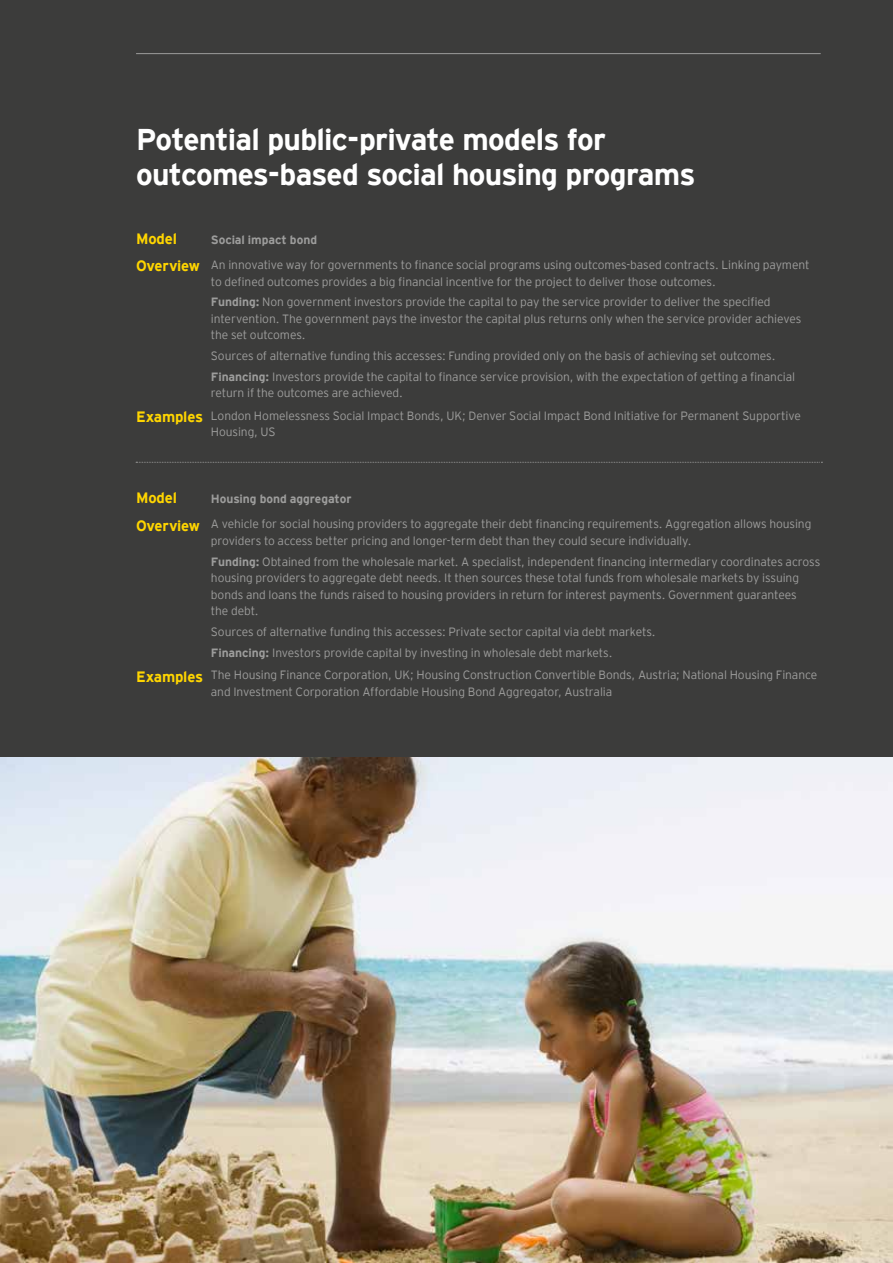
<style>
.page{position:relative;width:893px;height:1263px;background:#fff}
.page>*{position:absolute;margin:0;border:0;box-sizing:border-box;transform-origin:0 0}
.t1{font:700 30px/34.5px "EY Interstate";letter-spacing:-.025em;color:#fff}
.t2{font:700 15px "EY Interstate";letter-spacing:-.015em;color:#ffd500}
.t3{font:300 12px/16.5px "EY Interstate";letter-spacing:-.01em;color:#9d9d9c}
.t4{font:700 12px "EY Interstate";letter-spacing:-.005em;color:#9d9d9c}
.s1{font-weight:700}
</style>
<div class="page">
<div style="left:0;top:0;width:893px;height:758px;background:#3c3c3b"></div>
<hr style="left:136px;top:53px;width:685px;height:1px;background:#9d9d9c">
<img style="left:0;top:758px;width:893px;height:505px">
<svg style="left:136px;top:462px;width:686px;height:1px"></svg>
<h1 class="t1" style="left:136px;top:121px;width:561px">Potential public-private models for outcomes-based social housing programs</h1>
<p class="t2" style="left:136px;top:228px;width:42px">Model</p>
<p class="t4" style="left:211px;top:231px;width:108px">Social impact bond</p>
<p class="t2" style="left:136px;top:255px;width:65px">Overview</p>
<p class="t3" style="left:211px;top:256px;width:600px">An innovative way for governments to finance social programs using outcomes-based contracts. Linking payment to defined outcomes provides a big financial incentive for the project to deliver those outcomes.</p>
<p class="t3" style="left:211px;top:293px;width:592px"><span class="s1">Funding:</span> Non government investors provide the capital to pay the service provider to deliver the specified intervention. The government pays the investor the capital plus returns only when the service provider achieves the set outcomes.</p>
<p class="t3" style="left:211px;top:345px;width:586px;line-height:20.7px">Sources of alternative funding this accesses: Funding provided only on the basis of achieving set outcomes.<br><span class="s1">Financing:</span> Investors provide the capital to finance service provision, with the expectation of getting a financial</p>
<p class="t3" style="left:211px;top:384px;width:193px">return if the outcomes are achieved.</p>
<p class="t2" style="left:136px;top:406px;width:69px">Examples</p>
<p class="t3" style="left:211px;top:407px;width:591px">London Homelessness Social Impact Bonds, UK; Denver Social Impact Bond Initiative for Permanent Supportive<br>Housing, US</p>
<p class="t2" style="left:136px;top:487px;width:42px">Model</p>
<p class="t4" style="left:211px;top:490px;width:142px">Housing bond aggregator</p>
<p class="t2" style="left:136px;top:515px;width:65px">Overview</p>
<p class="t3" style="left:211px;top:515px;width:602px">A vehicle for social housing providers to aggregate their debt financing requirements. Aggregation allows housing providers to access better pricing and longer-term debt than they could secure individually.</p>
<p class="t3" style="left:211px;top:552px;width:611px"><span class="s1">Funding:</span> Obtained from the wholesale market. A specialist, independent financing intermediary coordinates across housing providers to aggregate debt needs. It then sources these total funds from wholesale markets by issuing bonds and loans the funds raised to housing providers in return for interest payments. Government guarantees<br>the debt.</p>
<p class="t3" style="left:211px;top:621px;width:446px;line-height:20.7px">Sources of alternative funding this accesses: Private sector capital via debt markets.<br><span class="s1">Financing:</span> Investors provide capital by investing in wholesale debt markets.</p>
<p class="t2" style="left:136px;top:665px;width:69px">Examples</p>
<p class="t3" style="left:211px;top:666px;width:608px">The Housing Finance Corporation, UK; Housing Construction Convertible Bonds, Austria; National Housing Finance and Investment Corporation Affordable Housing Bond Aggregator, Australia</p>
</div>
